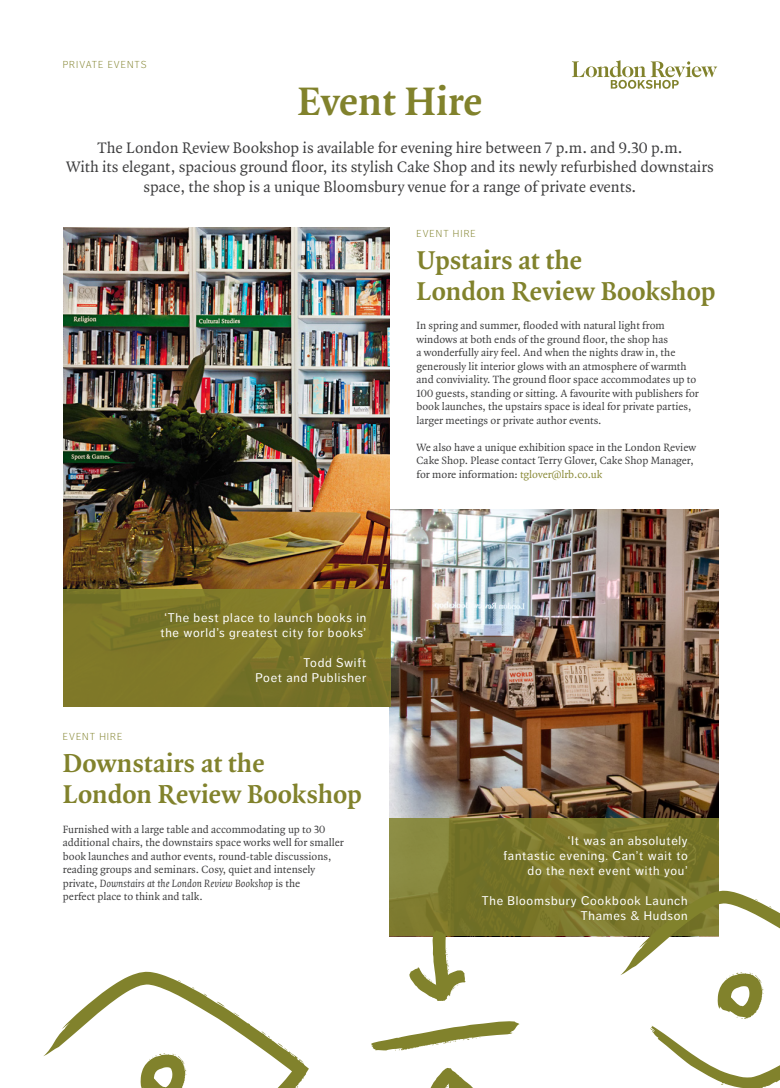
<style>
.page{position:relative;width:780px;height:1088px;background:#fff}
.page>*{position:absolute;margin:0;border:0;box-sizing:border-box;transform-origin:0 0}
.t1{font:700 42.5px "Quadraat Pro";color:#81822c}
.t2{font:700 27.5px "Quadraat Pro";color:#81822c}
.t3{font:16.25px/19.5px "Quadraat Pro";color:#3e3e3f;text-align:center}
.t4{font:12.5px/15px "Dagny Pro";letter-spacing:.06em;color:#fff;text-align:right}
.t5{font:11.25px/13.5px "Quadraat Pro";color:#3e3e3f}
.t6{font:300 10px "Dagny Pro";letter-spacing:.1em;color:#81822c}
.s1{color:#8b8b39}
.s2{font-style:italic}
</style>
<div class="page">
<img style="left:389px;top:509px;width:329px;height:310px">
<img style="left:63px;top:228px;width:327px;height:361px">
<svg style="left:43px;top:972px;width:266px;height:116px"></svg>
<svg style="left:371px;top:1021px;width:148px;height:30px"></svg>
<svg style="left:409px;top:936px;width:56px;height:65px"></svg>
<svg style="left:430px;top:1068px;width:43px;height:20px"></svg>
<svg style="left:620px;top:891px;width:160px;height:197px"></svg>
<svg style="left:572px;top:60px;width:145px;height:29px"></svg>
<svg style="left:389px;top:819px;width:329px;height:117px;background:#7b782d"></svg>
<svg style="left:63px;top:589px;width:327px;height:118px;background:#7b7627"></svg>
<p class="t6" style="left:63px;top:59px;width:85px">PRIVATE EVENTS</p>
<p class="t1" style="left:297px;top:72px;width:186px">Event Hire</p>
<p class="t3" style="left:97px;top:138px;width:586px">The London Review Bookshop is available for evening hire between 7 p.m. and 9.30 p.m.</p>
<p class="t3" style="left:66px;top:157px;width:649px">With its elegant, spacious ground floor, its stylish Cake Shop and its newly refurbished downstairs space, the shop is a unique Bloomsbury venue for a range of private events.</p>
<p class="t6" style="left:416px;top:228px;width:61px">EVENT HIRE</p>
<p class="t2" style="left:416px;top:241px;width:167px">Upstairs at the</p>
<p class="t2" style="left:416px;top:272px;width:300px">London Review Bookshop</p>
<p class="t5" style="left:416px;top:319px;width:284px">In spring and summer, flooded with natural light from windows at both ends of the ground floor, the shop has<br>a wonderfully airy feel. And when the nights draw in, the generously lit interior glows with an atmosphere of warmth and conviviality. The ground floor space accommodates up to 100 guests, standing or sitting. A favourite with publishers for book launches, the upstairs space is ideal for private parties, larger meetings or private author events.</p>
<p class="t5" style="left:416px;top:440px;width:281px">We also have a unique exhibition space in the London Review<br>Cake Shop. Please contact Terry Glover, Cake Shop Manager, for more information: <span class="s1">tglover@lrb.co.uk</span></p>
<p class="t6" style="left:63px;top:731px;width:61px">EVENT HIRE</p>
<p class="t4" style="left:160px;top:610px;width:207px;text-align:center">‘The best place to launch books in the world’s greatest city for books’</p>
<p class="t4" style="left:303px;top:655px;width:64px">Todd Swift</p>
<p class="t4" style="left:255px;top:670px;width:112px">Poet and Publisher</p>
<p class="t2" style="left:63px;top:745px;width:203px">Downstairs at the</p>
<p class="t2" style="left:63px;top:775px;width:300px">London Review Bookshop</p>
<p class="t5" style="left:63px;top:822px;width:282px">Furnished with a large table and accommodating up to 30 additional chairs, the downstairs space works well for smaller book launches and author events, round-table discussions, reading groups and seminars. Cosy, quiet and intensely private, <span class="s2">Downstairs at the London Review Bookshop</span> is the<br>perfect place to think and talk.</p>
<p class="t4" style="left:503px;top:833px;width:186px">‘It was an absolutely<br>fantastic evening. Can’t wait to do the next event with you’</p>
<p class="t4" style="left:482px;top:893px;width:207px">The Bloomsbury Cookbook Launch</p>
<p class="t4" style="left:581px;top:908px;width:108px">Thames &amp; Hudson</p>
</div>
